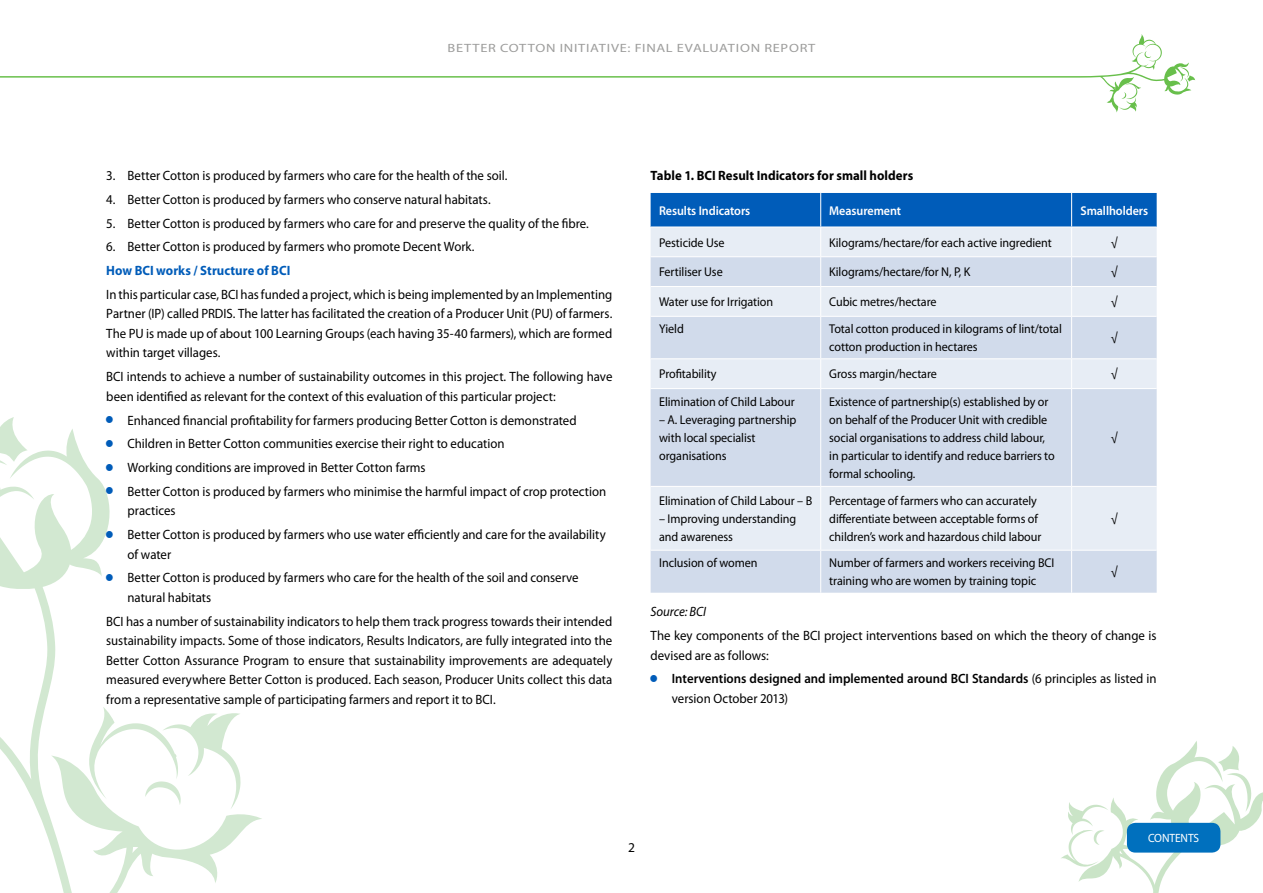
<style>
.page{position:relative;width:1263px;height:893px;background:#fff}
.page>*{position:absolute;margin:0;border:0;box-sizing:border-box;transform-origin:0 0}
.t1{font:13.5px/19.5px "Myriad Pro";color:#000;scale:.95 1}
.t2{font:600 13.5px/19.5px "Myriad Pro";color:#000;scale:.95 1}
.t3{font:700 13.5px "Myriad Pro";letter-spacing:.005em;color:#000;scale:.95 1}
.t4{font:700 13.5px "Myriad Pro";letter-spacing:.005em;color:#005cb9;scale:.95 1}
.t5{font:italic 13.5px "Myriad Pro";letter-spacing:-.005em;color:#000;scale:.95 1}
.t6{font:13.5px "Myriad Pro";color:#000}
.t7{font:12.75px/18px "Myriad Pro";letter-spacing:-.005em;color:#000;scale:.95 1}
.t8{font:600 12.75px "Myriad Pro";letter-spacing:-.005em;color:#fff;scale:.95 1}
.t9{font:12px "Myriad Pro";letter-spacing:.05em;color:#9d9d9c;scale:1.2 1}
.t10{font:12px "Myriad Pro";letter-spacing:-.005em;color:#fff;scale:.95 1}
.s1{font-family:"Shape Block Solid";font-size:9px;color:#005cb9}
.s2{font-family:"Shape Block Solid";font-weight:400;font-size:9px;color:#005cb9}
.s3{font-weight:400}
</style>
<div class="page">
<svg style="left:1191px;top:76px;width:4px;height:5px"></svg>
<svg style="left:0;top:34px;width:1191px;height:78px"></svg>
<svg style="left:1119px;top:83px;width:22px;height:29px"></svg>
<svg style="left:0;top:417px;width:14px;height:11px"></svg>
<svg style="left:0;top:428px;width:262px;height:465px"></svg>
<svg style="left:83px;top:707px;width:158px;height:102px"></svg>
<svg style="left:1061px;top:741px;width:202px;height:152px"></svg>
<div style="left:1127px;top:823px;width:93px;height:30px;background:#0070be;border-radius:9px"></div>
<svg style="left:651px;top:317px;width:506px;height:276px;background:#d8e1ee"></svg>
<svg style="left:651px;top:193px;width:506px;height:123px;background:#a1c0e2"></svg>
<hr style="left:820px;top:317px;width:1px;height:41px;background:#fff">
<hr style="left:1071px;top:317px;width:1px;height:41px;background:#fff">
<svg style="left:820px;top:359px;width:1px;height:29px"></svg>
<svg style="left:1071px;top:359px;width:1px;height:29px"></svg>
<hr style="left:820px;top:389px;width:1px;height:97px;background:#fff">
<hr style="left:1071px;top:389px;width:1px;height:97px;background:#fff">
<hr style="left:820px;top:487px;width:1px;height:63px;background:#fff">
<hr style="left:1071px;top:487px;width:1px;height:63px;background:#fff">
<hr style="left:820px;top:551px;width:1px;height:42px;background:#fff">
<hr style="left:1071px;top:551px;width:1px;height:42px;background:#fff">
<hr style="left:651px;top:227px;width:170px;height:1px;background:#fff">
<hr style="left:821px;top:227px;width:250px;height:1px;background:#fff">
<hr style="left:1071px;top:227px;width:86px;height:1px;background:#fff">
<hr style="left:651px;top:256px;width:170px;height:1px;background:#fff">
<hr style="left:821px;top:256px;width:250px;height:1px;background:#fff">
<hr style="left:1071px;top:256px;width:86px;height:1px;background:#fff">
<hr style="left:651px;top:286px;width:170px;height:1px;background:#fff">
<hr style="left:821px;top:286px;width:250px;height:1px;background:#fff">
<hr style="left:1071px;top:286px;width:86px;height:1px;background:#fff">
<hr style="left:651px;top:358px;width:170px;height:1px;background:#fff">
<hr style="left:821px;top:358px;width:250px;height:1px;background:#fff">
<hr style="left:1071px;top:358px;width:86px;height:1px;background:#fff">
<hr style="left:651px;top:388px;width:170px;height:1px;background:#fff">
<hr style="left:821px;top:388px;width:250px;height:1px;background:#fff">
<hr style="left:1071px;top:388px;width:86px;height:1px;background:#fff">
<hr style="left:651px;top:486px;width:170px;height:1px;background:#fff">
<hr style="left:821px;top:486px;width:250px;height:1px;background:#fff">
<hr style="left:1071px;top:486px;width:86px;height:1px;background:#fff">
<hr style="left:651px;top:550px;width:170px;height:1px;background:#fff">
<hr style="left:821px;top:550px;width:250px;height:1px;background:#fff">
<hr style="left:1071px;top:550px;width:86px;height:1px;background:#fff">
<p class="t9" style="left:447px;top:41px;width:308px">BETTER COTTON INITIATIVE: FINAL EVALUATION REPORT</p>
<p class="t1" style="left:106px;top:166px;width:424px">3. Better Cotton is produced by farmers who care for the health of the soil.</p>
<p class="t1" style="left:106px;top:190px;width:406px">4. Better Cotton is produced by farmers who conserve natural habitats.</p>
<p class="t1" style="left:106px;top:214px;width:509px">5. Better Cotton is produced by farmers who care for and preserve the quality of the fibre.</p>
<p class="t1" style="left:106px;top:237px;width:389px">6. Better Cotton is produced by farmers who promote Decent Work.</p>
<p class="t4" style="left:106px;top:263px;width:195px">How BCI works / Structure of BCI</p>
<p class="t1" style="left:106px;top:285px;width:534px;text-align:justify">In this particular case, BCI has funded a project, which is being implemented by an Implementing Partner (IP) called PRDIS. The latter has facilitated the creation of a Producer Unit (PU) of farmers.<br>The PU is made up of about 100 Learning Groups (each having 35-40 farmers), which are formed within target villages.</p>
<p class="t1" style="left:106px;top:367px;width:534px">BCI intends to achieve a number of sustainability outcomes in this project. The following have been identified as relevant for the context of this evaluation of this particular project:</p>
<p class="t1" style="left:106px;top:408px;width:528px;line-height:23.7px"><span class="s1">Z</span> Enhanced financial profitability for farmers producing Better Cotton is demonstrated<br><span class="s1">Z</span> Children in Better Cotton communities exercise their right to education<br><span class="s1">Z</span> Working conditions are improved in Better Cotton farms<br><span class="s1">Z</span> Better Cotton is produced by farmers who minimise the harmful impact of crop protection</p>
<p class="t1" style="left:106px;top:499px;width:527px;line-height:23.7px;text-indent:21px">practices<br><span class="s1">Z</span> Better Cotton is produced by farmers who use water efficiently and care for the availability</p>
<p class="t1" style="left:106px;top:542px;width:499px;line-height:23.7px;text-indent:21px">of water<br><span class="s1">Z</span> Better Cotton is produced by farmers who care for the health of the soil and conserve</p>
<p class="t1" style="left:106px;top:586px;width:534px;line-height:23.7px;text-indent:21px">natural habitats<br>BCI has a number of sustainability indicators to help them track progress towards their intended</p>
<p class="t1" style="left:106px;top:631px;width:534px;text-align:justify">sustainability impacts. Some of those indicators, Results Indicators, are fully integrated into the Better Cotton Assurance Program to ensure that sustainability improvements are adequately measured everywhere Better Cotton is produced. Each season, Producer Units collect this data from a representative sample of participating farmers and report it to BCI.</p>
<p class="t3" style="left:651px;top:168px;width:278px">Table 1. BCI Result Indicators for small holders</p>
<p class="t8" style="left:659px;top:203px;width:98px">Results Indicators</p>
<p class="t8" style="left:829px;top:203px;width:77px">Measurement</p>
<p class="t8" style="left:1080px;top:203px;width:73px">Smallholders</p>
<p class="t7" style="left:659px;top:234px;width:70px">Pesticide Use</p>
<p class="t7" style="left:829px;top:234px;width:236px">Kilograms/hectare/for each active ingredient</p>
<p class="t7" style="left:1111px;top:234px;width:9px">√</p>
<p class="t7" style="left:659px;top:263px;width:68px">Fertiliser Use</p>
<p class="t7" style="left:829px;top:263px;width:150px">Kilograms/hectare/for N, P, K</p>
<p class="t7" style="left:1111px;top:263px;width:9px">√</p>
<p class="t7" style="left:659px;top:293px;width:122px">Water use for Irrigation</p>
<p class="t7" style="left:829px;top:293px;width:114px">Cubic metres/hectare</p>
<p class="t7" style="left:1111px;top:293px;width:9px">√</p>
<p class="t7" style="left:659px;top:320px;width:28px">Yield</p>
<p class="t7" style="left:829px;top:320px;width:246px">Total cotton produced in kilograms of lint/total cotton production in hectares</p>
<p class="t7" style="left:1111px;top:329px;width:9px">√</p>
<p class="t7" style="left:659px;top:365px;width:62px">Profitability</p>
<p class="t7" style="left:829px;top:365px;width:115px">Gross margin/hectare</p>
<p class="t7" style="left:1111px;top:365px;width:9px">√</p>
<p class="t7" style="left:659px;top:393px;width:144px">Elimination of Child Labour</p>
<p class="t7" style="left:659px;top:411px;width:146px">– A. Leveraging partnership with local specialist organisations</p>
<p class="t7" style="left:829px;top:393px;width:239px">Existence of partnership(s) established by or on behalf of the Producer Unit with credible social organisations to address child labour, in particular to identify and reduce barriers to formal schooling.</p>
<p class="t7" style="left:1111px;top:429px;width:9px">√</p>
<p class="t7" style="left:659px;top:492px;width:163px">Elimination of Child Labour – B</p>
<p class="t7" style="left:659px;top:510px;width:146px">– Improving understanding and awareness</p>
<p class="t7" style="left:829px;top:492px;width:225px">Percentage of farmers who can accurately differentiate between acceptable forms of children’s work and hazardous child labour</p>
<p class="t7" style="left:1111px;top:510px;width:9px">√</p>
<p class="t7" style="left:659px;top:554px;width:105px">Inclusion of women</p>
<p class="t7" style="left:829px;top:554px;width:239px">Number of farmers and workers receiving BCI training who are women by training topic</p>
<p class="t7" style="left:1111px;top:563px;width:9px">√</p>
<p class="t5" style="left:651px;top:605px;width:60px">Source: BCI</p>
<p class="t1" style="left:651px;top:626px;width:534px">The key components of the BCI project interventions based on which the theory of change is devised are as follows:</p>
<p class="t2" style="left:672px;top:669px;width:512px;text-indent:-21px"><span class="s2">Z</span> Interventions designed and implemented around BCI Standards <span class="s3">(6 principles as listed in version October 2013)</span></p>
<p class="t6" style="left:628px;top:840px;width:8px">2</p>
<p class="t10" style="left:1148px;top:832px;width:55px">CONTENTS</p>
</div>
